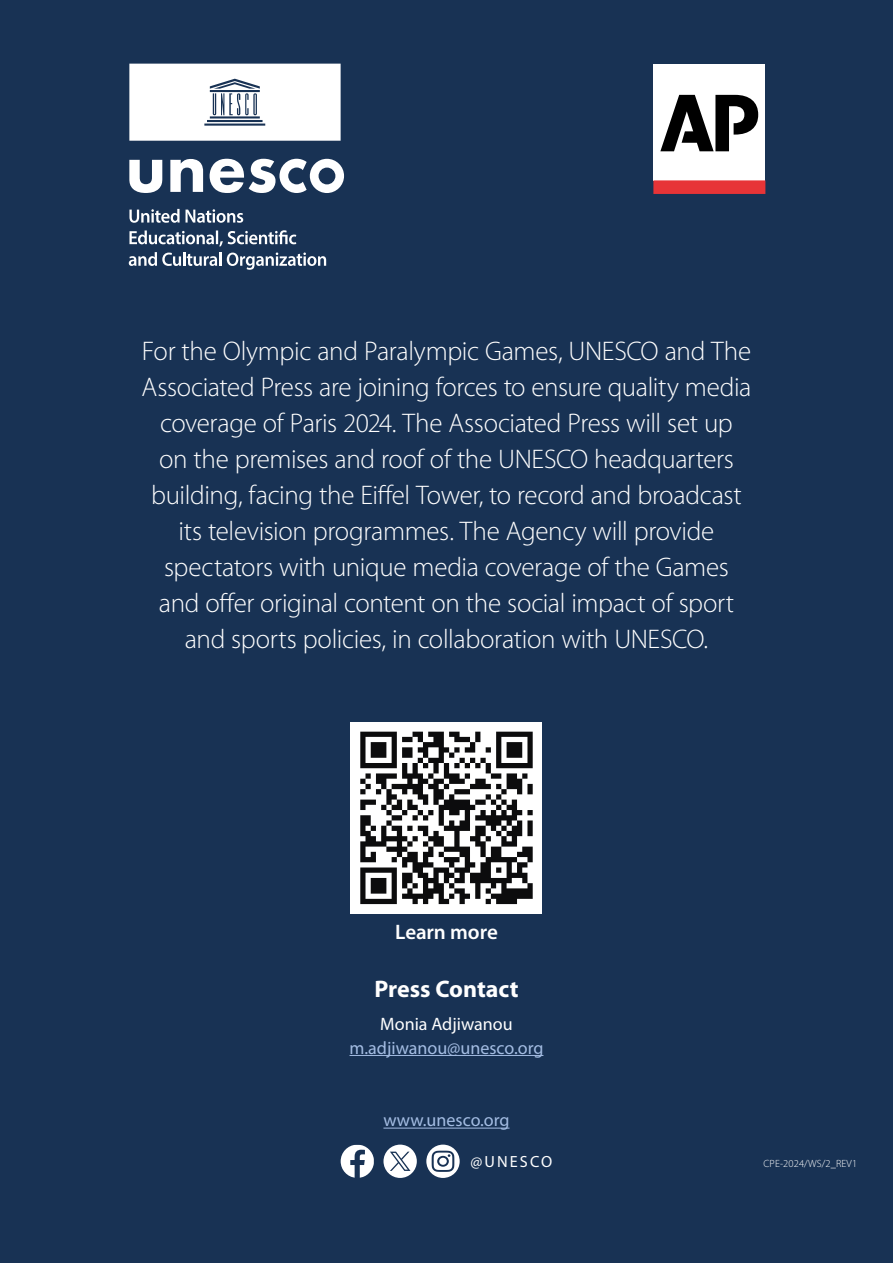
<style>
.page{position:relative;width:893px;height:1263px;background:#183254}
.page>*{position:absolute;margin:0;border:0;box-sizing:border-box;transform-origin:0 0}
.t1{font:300 27px/36px "Myriad Pro";letter-spacing:-.015em;color:#fff;text-align:center}
.t2{font:700 24px "Myriad Pro";color:#fff}
.t3{font:600 21px "Myriad Pro";letter-spacing:-.005em;color:#fff}
.t4{font:18px "Myriad Pro";color:#a4bde3}
.t5{font:18px "Myriad Pro";color:#fff}
.t6{font:16.2px "Myriad Pro";letter-spacing:.13em;color:#fff}
.t7{font:300 10.5px "Myriad Pro";letter-spacing:.01em;color:#fff}
</style>
<div class="page">
<hr style="left:349px;top:1055px;width:194px;height:1px;background:#a4bde3">
<div style="left:351px;top:722px;width:191px;height:192px;background:#fff"></div>
<svg style="left:360px;top:732px;width:173px;height:172px"></svg>
<hr style="left:383px;top:1128px;width:126px;height:1px;background:#a4bde3">
<svg style="left:426px;top:1144px;width:34px;height:34px"></svg>
<svg style="left:432px;top:1151px;width:22px;height:21px"></svg>
<svg style="left:341px;top:1145px;width:33px;height:33px"></svg>
<div style="left:383px;top:1144px;width:34px;height:34px;background:#fff;border-radius:50%"></div>
<svg style="left:390px;top:1151px;width:20px;height:20px"></svg>
<svg style="left:129px;top:160px;width:33px;height:33px"></svg>
<svg style="left:170px;top:159px;width:33px;height:33px"></svg>
<svg style="left:210px;top:159px;width:134px;height:34px"></svg>
<svg style="left:129px;top:64px;width:212px;height:77px;background:#edeff2"></svg>
<svg style="left:129px;top:209px;width:51px;height:14px"></svg>
<svg style="left:186px;top:209px;width:57px;height:14px"></svg>
<svg style="left:129px;top:230px;width:167px;height:16px"></svg>
<svg style="left:129px;top:252px;width:92px;height:14px"></svg>
<svg style="left:227px;top:252px;width:99px;height:18px"></svg>
<div style="left:653px;top:64px;width:112px;height:116px;background:#fff"></div>
<div style="left:653px;top:180px;width:112px;height:14px;background:#e73437"></div>
<svg style="left:660px;top:95px;width:98px;height:56px"></svg>
<p class="t1" style="left:142px;top:333px;width:611px">For the Olympic and Paralympic Games, UNESCO and The Associated Press are joining forces to ensure quality media coverage of Paris 2024. The Associated Press will set up<br>on the premises and roof of the UNESCO headquarters building, facing the Eiffel Tower, to record and broadcast its television programmes. The Agency will provide spectators with unique media coverage of the Games and offer original content on the social impact of sport and sports policies, in collaboration with UNESCO.</p>
<p class="t3" style="left:395px;top:919px;width:104px">Learn more</p>
<p class="t2" style="left:374px;top:973px;width:146px">Press Contact</p>
<p class="t5" style="left:380px;top:1012px;width:134px">Monia Adjiwanou</p>
<p class="t4" style="left:349px;top:1036px;width:195px">m.adjiwanou@unesco.org</p>
<p class="t4" style="left:383px;top:1109px;width:128px">www.unesco.org</p>
<p class="t6" style="left:470px;top:1152px;width:83px">@UNESCO</p>
<p class="t7" style="left:763px;top:1157px;width:95px">CPE-2024/WS/2_REV1</p>
</div>
